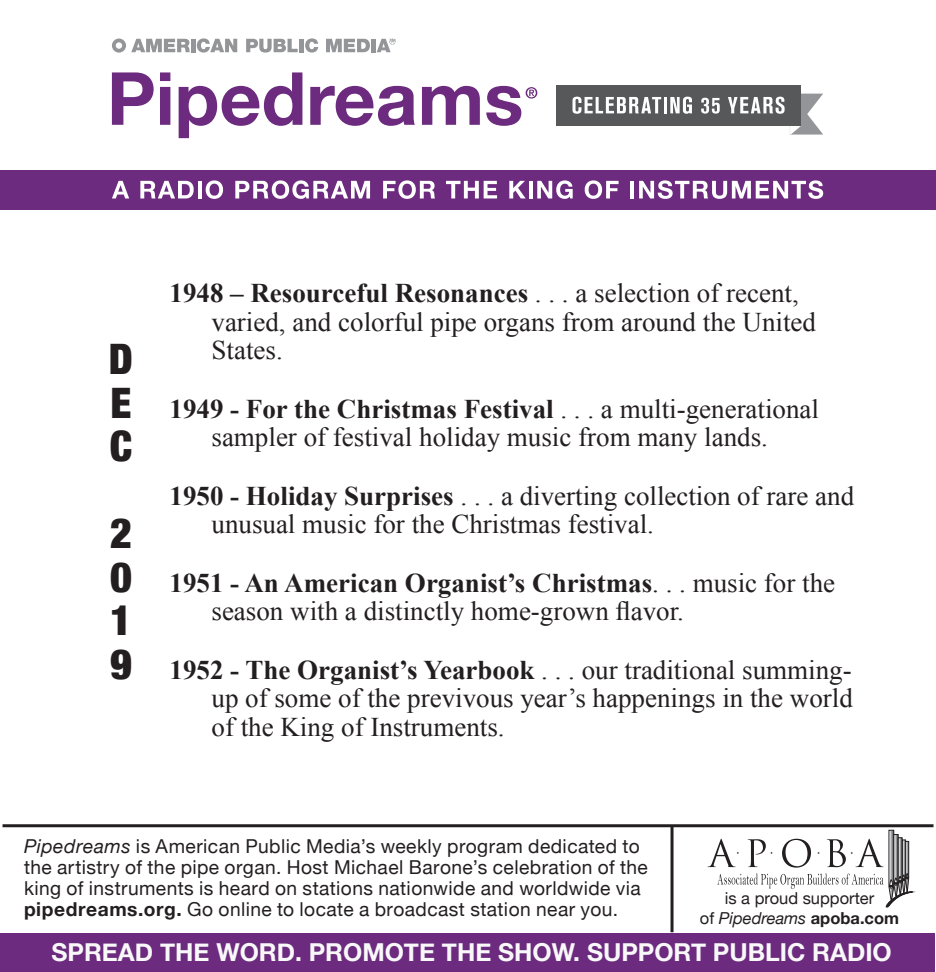
<style>
.page{position:relative;width:936px;height:972px;background:#fff}
.page>*{position:absolute;margin:0;border:0;box-sizing:border-box;transform-origin:0 0}
.t1{font:900 condensed 42px "Helvetica Neue";color:#231f20}
.Short_Form_4{font:27px/28.5px "Times New Roman";color:#231f20}
.t2{font:700 24.6px "Helvetica Neue";color:#f8f8f9}
.t3{font:19.2px/21px "Helvetica Neue";letter-spacing:.025em;color:#231f20}
.t4{font:italic 16.5px "Helvetica Neue";color:#231f20}
.t5{font:16.5px "Helvetica Neue";color:#231f20}
.s1{font-weight:700}
.s2{font-style:italic}
.s3{font-style:normal}
.s4{font-weight:700;font-style:normal}
</style>
<div class="page">
<div style="left:1px;top:933px;width:934px;height:39px;background:#6c2b7e"></div>
<hr style="left:3px;top:824px;width:931px;height:3px;background:#231f20">
<hr style="left:671px;top:826px;width:3px;height:106px;background:#231f20">
<svg style="left:708px;top:830px;width:205px;height:78px"></svg>
<div style="left:0;top:170px;width:935px;height:40px;background:#6c2b7e"></div>
<svg style="left:112px;top:181px;width:17px;height:17px"></svg>
<svg style="left:140px;top:181px;width:54px;height:17px"></svg>
<hr style="left:198px;top:181px;width:4px;height:17px;background:#fff">
<svg style="left:206px;top:180px;width:17px;height:19px"></svg>
<svg style="left:235px;top:180px;width:135px;height:19px"></svg>
<svg style="left:383px;top:180px;width:52px;height:19px"></svg>
<svg style="left:446px;top:181px;width:51px;height:17px"></svg>
<svg style="left:509px;top:181px;width:17px;height:17px"></svg>
<hr style="left:529px;top:181px;width:3px;height:17px;background:#fff">
<svg style="left:537px;top:180px;width:36px;height:19px"></svg>
<svg style="left:585px;top:180px;width:34px;height:19px"></svg>
<hr style="left:630px;top:181px;width:4px;height:17px;background:#fff">
<svg style="left:639px;top:180px;width:184px;height:19px"></svg>
<div style="left:557px;top:85px;width:244px;height:40px;background:#57585a"></div>
<svg style="left:573px;top:97px;width:88px;height:17px"></svg>
<hr style="left:664px;top:97px;width:3px;height:16px;background:#fff">
<svg style="left:670px;top:97px;width:22px;height:17px"></svg>
<svg style="left:701px;top:98px;width:19px;height:16px"></svg>
<svg style="left:728px;top:94px;width:95px;height:41px"></svg>
<svg style="left:112px;top:72px;width:42px;height:53px"></svg>
<svg style="left:160px;top:72px;width:10px;height:53px"></svg>
<svg style="left:179px;top:72px;width:123px;height:66px"></svg>
<svg style="left:310px;top:86px;width:105px;height:40px"></svg>
<svg style="left:422px;top:86px;width:58px;height:39px"></svg>
<svg style="left:486px;top:86px;width:51px;height:40px"></svg>
<svg style="left:112px;top:39px;width:78px;height:14px"></svg>
<hr style="left:191px;top:39px;width:4px;height:13px;background:#939598">
<svg style="left:197px;top:38px;width:40px;height:15px"></svg>
<svg style="left:246px;top:39px;width:52px;height:14px"></svg>
<div style="left:299px;top:39px;width:5px;height:13px;background:#939598"></div>
<svg style="left:305px;top:38px;width:13px;height:15px"></svg>
<svg style="left:326px;top:39px;width:44px;height:13px"></svg>
<hr style="left:372px;top:39px;width:4px;height:13px;background:#939598">
<svg style="left:377px;top:39px;width:18px;height:13px"></svg>
<p class="t1" style="left:109px;top:325px;width:26px">D</p>
<p class="t1" style="left:110px;top:368px;width:22px">E</p>
<p class="t1" style="left:110px;top:412px;width:24px">C</p>
<p class="t1" style="left:110px;top:499px;width:23px">2</p>
<p class="t1" style="left:110px;top:542px;width:23px">0</p>
<p class="t1" style="left:110px;top:586px;width:23px">1</p>
<p class="t1" style="left:110px;top:629px;width:23px">9</p>
<p class="Short_Form_4" style="left:212px;top:279px;width:606px;text-indent:-42px"><span class="s1">1948 – Resourceful Resonances</span> . . . a selection of recent, varied, and colorful pipe organs from around the United<br>States.</p>
<p class="Short_Form_4" style="left:170px;top:394px;width:651px;text-align:center"><span class="s1">1949 - For the Christmas Festival</span> . . . a multi-generational sampler of festival holiday music from many lands.</p>
<p class="Short_Form_4" style="left:212px;top:481px;width:644px;text-indent:-42px"><span class="s1">1950 - Holiday Surprises</span> . . . a diverting collection of rare and unusual music for the Christmas festival.</p>
<p class="Short_Form_4" style="left:212px;top:568px;width:625px;text-indent:-42px"><span class="s1">1951 - An American Organist’s Christmas</span>. . . music for the season with a distinctly home-grown flavor.</p>
<p class="Short_Form_4" style="left:212px;top:655px;width:643px;text-align:justify;text-indent:-42px"><span class="s1">1952 - The Organist’s Yearbook</span> . . . our traditional summing&shy;up of some of the previvous year’s happenings in the world of the King of Instruments.</p>
<p class="t3" style="left:24px;top:837px;width:625px"><span class="s2">Pipedreams</span> is American Public Media’s weekly program dedicated to the artistry of the pipe organ. Host Michael Barone’s celebration of the king of instruments is heard on stations nationwide and worldwide via <span class="s1">pipedreams.org.</span> Go online to locate a broadcast station near you.</p>
<p class="t5" style="left:725px;top:887px;width:151px">is a proud supporter</p>
<p class="t4" style="left:700px;top:906px;width:201px"><span class="s3">of</span> Pipedreams <span class="s4">apoba.com</span></p>
<p class="t2" style="left:52px;top:933px;width:842px">SPREAD THE WORD. PROMOTE THE SHOW. SUPPORT PUBLIC RADIO</p>
</div>
